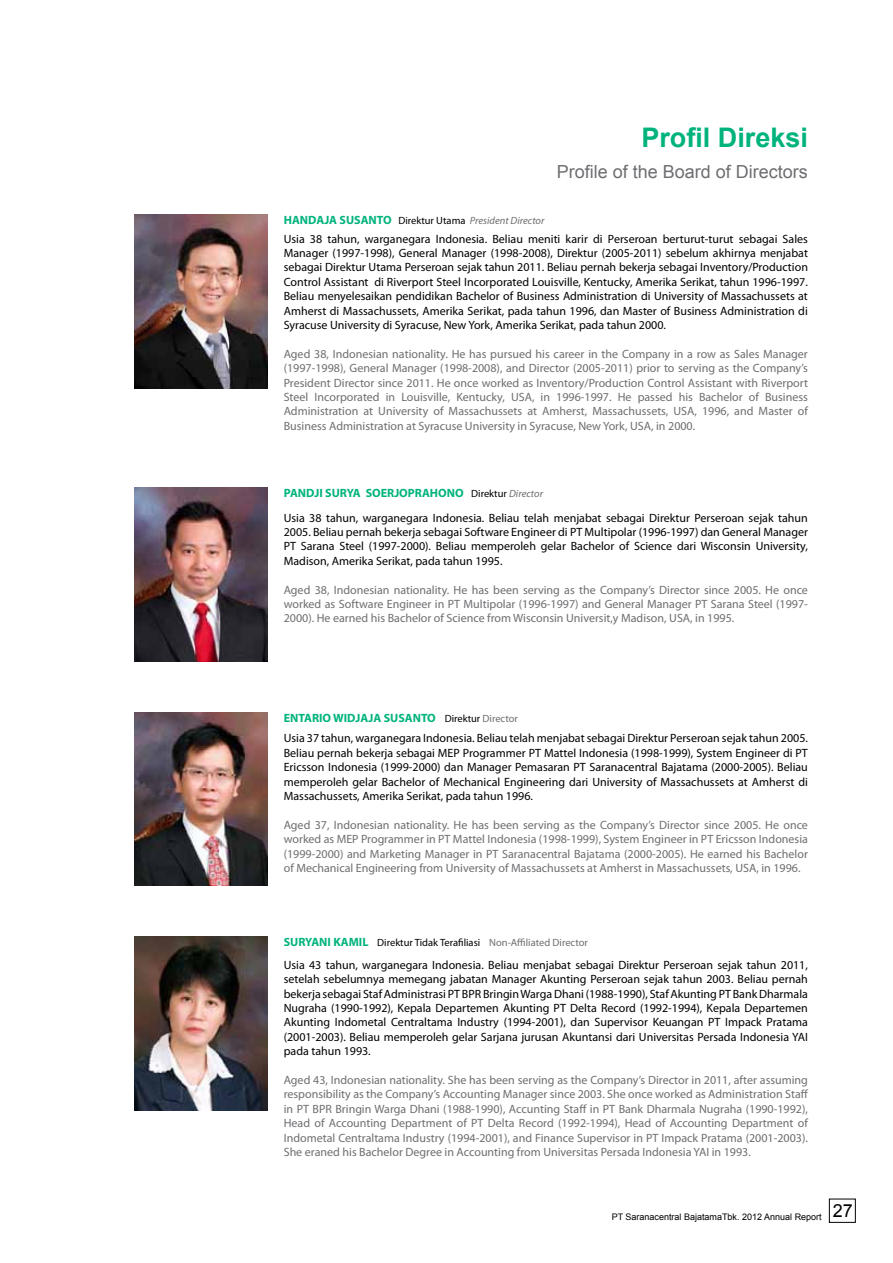
<style>
.page{position:relative;width:893px;height:1263px;background:#fff}
.page>*{position:absolute;margin:0;border:0;box-sizing:border-box;transform-origin:0 0}
.t1{font:700 27px "Arial";color:#00b37d}
.t2{font:18px "Arial";color:#6d6e71}
.t3{font:12px/14.4px "Myriad Pro";color:#000;text-align:justify}
.t4{font:12px/14.4px "Myriad Pro";color:#6d6e71;text-align:justify}
.t5{font:700 12px "Myriad Pro";color:#00b37d}
.t6{font:10.5px "Myriad Pro";color:#000}
.t7{font:italic 10.5px "Myriad Pro";color:#6d6e71}
.t8{font:9px "Arial";color:#000}
.s1{font-weight:700;font-style:normal;font-size:12px;color:#00b37d}
.s2{font-style:normal;color:#000}
.s3{font-weight:400;font-size:10.5px;color:#000}
.s4{font-weight:400;font-style:italic;font-size:10.5px;color:#6d6e71}
.s5{font-weight:400;font-size:10.5px;color:#6d6e71}
.s6{font-weight:700;font-size:12px;color:#00b37d}
.s7{color:#6d6e71}
</style>
<div class="page">
<div style="left:829px;top:1199px;width:27px;height:24px;border:1px solid #000"></div>
<img style="left:135px;top:215px;width:133px;height:173px">
<img style="left:134px;top:488px;width:134px;height:173px">
<img style="left:134px;top:712px;width:134px;height:173px">
<img style="left:135px;top:936px;width:133px;height:174px">
<h1 class="t1" style="left:641px;top:120px;width:168px">Profil Direksi</h1>
<h2 class="t2" style="left:557px;top:160px;width:253px">Profile of the Board of Directors</h2>
<p class="t7" style="left:284px;top:214px;width:262px"><span class="s1">HANDAJA SUSANTO</span> <span class="s2">Direktur Utama</span> President Director</p>
<p class="t3" style="left:284px;top:231px;width:526px">Usia 38 tahun, warganegara Indonesia. Beliau meniti karir di Perseroan berturut-turut sebagai Sales Manager (1997-1998), General Manager (1998-2008), Direktur (2005-2011) sebelum akhirnya menjabat sebagai Direktur Utama Perseroan sejak tahun 2011. Beliau pernah bekerja sebagai Inventory/Production Control Assistant di Riverport Steel Incorporated Louisville, Kentucky, Amerika Serikat, tahun 1996-1997.<br>Beliau menyelesaikan pendidikan Bachelor of Business Administration di University of Massachussets at Amherst di Massachussets, Amerika Serikat, pada tahun 1996, dan Master of Business Administration di Syracuse University di Syracuse, New York, Amerika Serikat, pada tahun 2000.</p>
<p class="t4" style="left:284px;top:346px;width:526px">Aged 38, Indonesian nationality. He has pursued his career in the Company in a row as Sales Manager (1997-1998), General Manager (1998-2008), and Director (2005-2011) prior to serving as the Company’s President Director since 2011. He once worked as Inventory/Production Control Assistant with Riverport Steel Incorporated in Louisville, Kentucky, USA, in 1996-1997. He passed his Bachelor of Business Administration at University of Massachussets at Amherst, Massachussets, USA, 1996, and Master of Business Administration at Syracuse University in Syracuse, New York, USA, in 2000.</p>
<p class="t5" style="left:284px;top:485px;width:261px">PANDJI SURYA SOERJOPRAHONO <span class="s3">Direktur</span> <span class="s4">Director</span></p>
<p class="t3" style="left:284px;top:510px;width:526px">Usia 38 tahun, warganegara Indonesia. Beliau telah menjabat sebagai Direktur Perseroan sejak tahun 2005. Beliau pernah bekerja sebagai Software Engineer di PT Multipolar (1996-1997) dan General Manager PT Sarana Steel (1997-2000). Beliau memperoleh gelar Bachelor of Science dari Wisconsin University, Madison, Amerika Serikat, pada tahun 1995.</p>
<p class="t4" style="left:284px;top:582px;width:526px">Aged 38, Indonesian nationality. He has been serving as the Company’s Director since 2005. He once worked as Software Engineer in PT Multipolar (1996-1997) and General Manager PT Sarana Steel (1997- 2000). He earned his Bachelor of Science from Wisconsin Universit,y Madison, USA, in 1995.</p>
<p class="t5" style="left:284px;top:710px;width:236px">ENTARIO WIDJAJA SUSANTO <span class="s3">Direktur</span> <span class="s5">Director</span></p>
<p class="t3" style="left:284px;top:731px;width:526px">Usia 37 tahun, warganegara Indonesia. Beliau telah menjabat sebagai Direktur Perseroan sejak tahun 2005.<br>Beliau pernah bekerja sebagai MEP Programmer PT Mattel Indonesia (1998-1999), System Engineer di PT Ericsson Indonesia (1999-2000) dan Manager Pemasaran PT Saranacentral Bajatama (2000-2005). Beliau memperoleh gelar Bachelor of Mechanical Engineering dari University of Massachussets at Amherst di Massachussets, Amerika Serikat, pada tahun 1996.</p>
<p class="t4" style="left:284px;top:817px;width:526px">Aged 37, Indonesian nationality. He has been serving as the Company’s Director since 2005. He once worked as MEP Programmer in PT Mattel Indonesia (1998-1999), System Engineer in PT Ericsson Indonesia (1999-2000) and Marketing Manager in PT Saranacentral Bajatama (2000-2005). He earned his Bachelor of Mechanical Engineering from University of Massachussets at Amherst in Massachussets, USA, in 1996.</p>
<p class="t6" style="left:284px;top:935px;width:306px"><span class="s6">SURYANI KAMIL</span> Direktur Tidak Terafiliasi <span class="s7">Non-Affiliated Director</span></p>
<p class="t3" style="left:284px;top:957px;width:526px">Usia 43 tahun, warganegara Indonesia. Beliau menjabat sebagai Direktur Perseroan sejak tahun 2011, setelah sebelumnya memegang jabatan Manager Akunting Perseroan sejak tahun 2003. Beliau pernah bekerja sebagai Staf Administrasi PT BPR Bringin Warga Dhani (1988-1990), Staf Akunting PT Bank Dharmala Nugraha (1990-1992), Kepala Departemen Akunting PT Delta Record (1992-1994), Kepala Departemen Akunting Indometal Centraltama Industry (1994-2001), dan Supervisor Keuangan PT Impack Pratama (2001-2003). Beliau memperoleh gelar Sarjana jurusan Akuntansi dari Universitas Persada Indonesia YAI pada tahun 1993.</p>
<p class="t4" style="left:284px;top:1072px;width:526px">Aged 43, Indonesian nationality. She has been serving as the Company’s Director in 2011, after assuming responsibility as the Company’s Accounting Manager since 2003. She once worked as Administration Staff in PT BPR Bringin Warga Dhani (1988-1990), Accunting Staff in PT Bank Dharmala Nugraha (1990-1992), Head of Accounting Department of PT Delta Record (1992-1994), Head of Accounting Department of Indometal Centraltama Industry (1994-2001), and Finance Supervisor in PT Impack Pratama (2001-2003).<br>She eraned his Bachelor Degree in Accounting from Universitas Persada Indonesia YAI in 1993.</p>
<p class="t8" style="left:612px;top:1211px;width:242px">PT Saranacentral BajatamaTbk. 2012 Annual Report <sup>27</sup></p>
</div>
